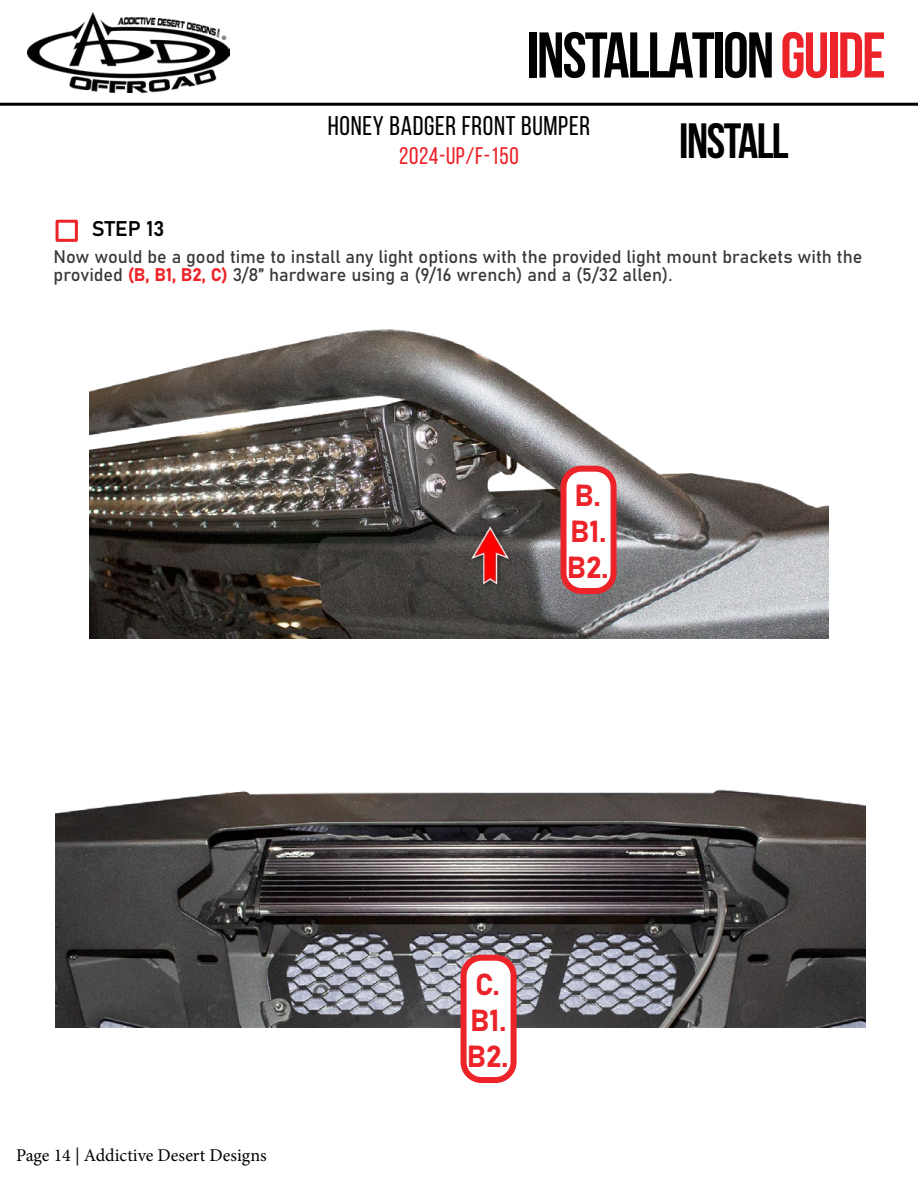
<style>
.page{position:relative;width:918px;height:1188px;background:#fff}
.page>*{position:absolute;margin:0;border:0;box-sizing:border-box;transform-origin:0 0}
.t1{font:700 64.5px "Bebas Neue";letter-spacing:-.03em;color:#000101}
.t2{font:700 49.5px "Bebas Neue";letter-spacing:-.03em;color:#000101}
.t3{font:30px/36px "Bahnschrift";color:#ec2329}
.t4{font:27px "Bebas Neue";letter-spacing:.025em;color:#000}
.t5{font:24px "Bebas Neue";letter-spacing:.025em;color:#ec2329}
.t6{font:21px "Bahnschrift";color:#000}
.t7{font:18px/18px "Bahnschrift";color:#383838}
.t8{font:18px "Minion Pro";color:#000}
.s1{color:#ec2329}
</style>
<div class="page">
<hr style="left:0;top:103px;width:918px;height:3px;background:#000">
<img style="left:27px;top:12px;width:203px;height:80px">
<div style="left:56px;top:220px;width:22px;height:22px;border:3px solid #ec2329"></div>
<img style="left:90px;top:329px;width:738px;height:310px">
<img style="left:470px;top:524px;width:45px;height:65px">
<img style="left:56px;top:789px;width:810px;height:238px">
<div style="left:564px;top:469px;width:50px;height:122px;background:#fff;border-radius:18px"></div>
<div style="left:561px;top:466px;width:56px;height:128px;border:6px solid #ec2329;border-radius:18px"></div>
<div style="left:464px;top:958px;width:50px;height:122px;background:#fff;border-radius:18px"></div>
<div style="left:461px;top:955px;width:56px;height:128px;border:6px solid #ec2329;border-radius:18px"></div>
<h1 class="t1" style="left:527px;top:20px;width:361px">INSTALLATION<span class="s1">guide</span></h1>
<h3 class="t4" style="left:328px;top:111px;width:264px">HONEY BADGER FRONT BUMPER</h3>
<h3 class="t5" style="left:399px;top:143px;width:121px">2024-UP/F-150</h3>
<h2 class="t2" style="left:679px;top:114px;width:111px">INSTALL</h2>
<p class="t6" style="left:92px;top:213px;width:74px">STEP 13</p>
<p class="t7" style="left:54px;top:247px;width:810px">Now would be a good time to install any light options with the provided light mount brackets with the provided <span class="s1">(B, B1, B2, C)</span> 3/8” hardware using a (9/16 wrench) and a (5/32 allen).</p>
<p class="t8" style="left:16px;top:1143px;width:252px">Page 14 | Addictive Desert Designs</p>
<h3 class="t3" style="left:567px;top:475px;width:43px">B.<br>B1.<br>B2.</h3>
<h3 class="t3" style="left:467px;top:964px;width:43px">C.<br>B1.<br>B2.</h3>
</div>
